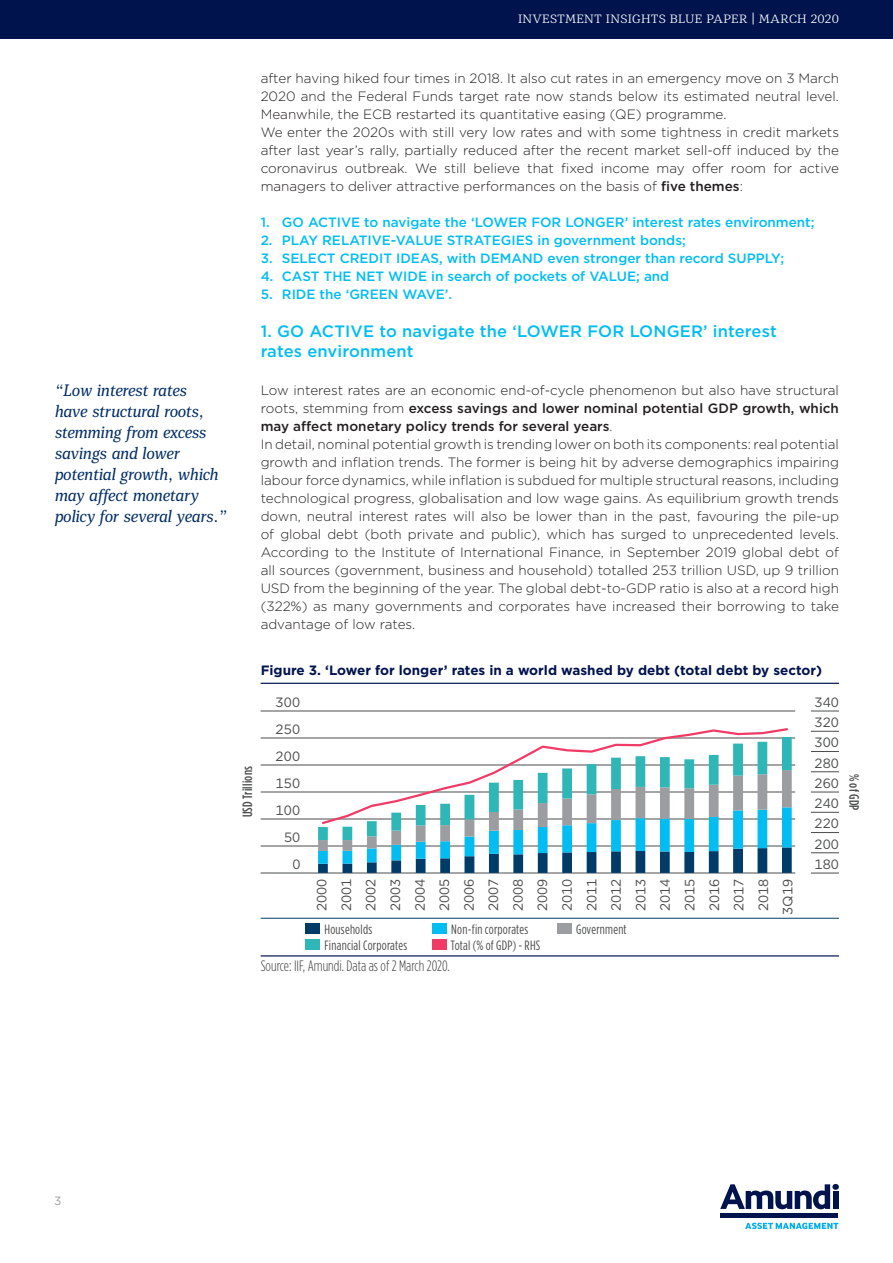
<style>
.page{position:relative;width:893px;height:1263px;background:#fff}
.page>*{position:absolute;margin:0;border:0;box-sizing:border-box;transform-origin:0 0}
.Amundi_Quotes{font:italic condensed 16.5px/21px "Mediator Serif";letter-spacing:-.015em;color:#002d66}
.Amundi_Heading_2{font:500 16.5px/19.8px "Gotham";letter-spacing:.01em;color:#01bdf2}
.Amundi_Chart_Source{font:300 15px "Gotham Condensed";color:#3e3e3f}
.Amundi_Body_Text{font:300 13.5px/18px "Gotham";color:#231f20;text-align:justify}
.Amundi_Body_Text-2{font:500 13.5px "Gotham";color:#01bdf2}
.Amundi_Body_Text-3{font:500 13.5px/18px "Gotham";color:#231f20;text-align:justify}
.Amundi_Chart_GreyLin{font:13.5px "Gotham";color:#4b4c4d}
.Amundi_Chart_Legend{font:13.5px "Gotham Condensed";letter-spacing:.02em;color:#4b4c4d}
.Amundi_Chart_Title{font:700 13.5px "Gotham";color:#00134d}
.Amundi_Axis_Title{font:500 13.5px "Gotham Condensed";letter-spacing:.02em;color:#4b4c4d}
.t1{font:300 12px "Mediator Serif";letter-spacing:.02em;color:#fff}
.t2{font:12px "Gotham";color:#9d9fa2}
.s1{font-weight:500}
.s2{font-weight:300}
</style>
<div class="page">
<svg style="left:720px;top:1184px;width:110px;height:25px"></svg>
<div style="left:832px;top:1184px;width:7px;height:6px;background:#00134d;border-radius:50%"></div>
<div style="left:833px;top:1191px;width:5px;height:18px;background:#00134d"></div>
<div style="left:720px;top:1213px;width:118px;height:5px;background:#00134d"></div>
<svg style="left:745px;top:1222px;width:93px;height:7px"></svg>
<div style="left:0;top:0;width:893px;height:38px;background:#00134d"></div>
<hr style="left:261px;top:683px;width:578px;height:1px;background:#00134d">
<hr style="left:261px;top:711px;width:534px;height:1px;background:#4b4c4d">
<hr style="left:261px;top:738px;width:534px;height:1px;background:#4b4c4d">
<hr style="left:261px;top:765px;width:534px;height:1px;background:#4b4c4d">
<hr style="left:261px;top:792px;width:534px;height:1px;background:#4b4c4d">
<hr style="left:261px;top:819px;width:534px;height:1px;background:#4b4c4d">
<hr style="left:261px;top:846px;width:534px;height:1px;background:#4b4c4d">
<hr style="left:261px;top:873px;width:534px;height:1px;background:#4b4c4d">
<hr style="left:261px;top:918px;width:578px;height:1px;background:#013c69">
<hr style="left:261px;top:955px;width:578px;height:1px;background:#00134d">
<div style="left:305px;top:923px;width:15px;height:11px;background:#013c69"></div>
<div style="left:432px;top:923px;width:15px;height:11px;background:#01bdf2"></div>
<div style="left:557px;top:923px;width:15px;height:11px;background:#9b9da0"></div>
<div style="left:305px;top:939px;width:15px;height:11px;background:#2fb7b7"></div>
<div style="left:432px;top:939px;width:15px;height:11px;background:#ef3b66"></div>
<svg style="left:811px;top:711px;width:28px;height:1px"></svg>
<svg style="left:811px;top:731px;width:28px;height:1px"></svg>
<svg style="left:811px;top:751px;width:28px;height:1px"></svg>
<svg style="left:811px;top:771px;width:28px;height:1px"></svg>
<svg style="left:811px;top:792px;width:28px;height:1px"></svg>
<svg style="left:811px;top:812px;width:28px;height:1px"></svg>
<svg style="left:811px;top:832px;width:28px;height:1px"></svg>
<svg style="left:811px;top:852px;width:28px;height:1px"></svg>
<svg style="left:811px;top:873px;width:28px;height:1px"></svg>
<svg style="left:318px;top:840px;width:474px;height:33px"></svg>
<svg style="left:318px;top:737px;width:474px;height:103px"></svg>
<svg style="left:320px;top:728px;width:469px;height:98px"></svg>
<p class="t1" style="left:518px;top:11px;width:322px">INVESTMENT INSIGHTS BLUE PAPER | MARCH 2020</p>
<p class="Amundi_Quotes" style="left:54px;top:381px;width:174px">“Low interest rates<br>have structural roots, stemming from excess savings and lower potential growth, which may affect monetary policy for several years.”</p>
<p class="Amundi_Body_Text" style="left:261px;top:69px;width:580px">after having hiked four times in 2018. It also cut rates in an emergency move on 3 March 2020 and the Federal Funds target rate now stands below its estimated neutral level.<br>Meanwhile, the ECB restarted its quantitative easing (QE) programme.</p>
<p class="Amundi_Body_Text" style="left:261px;top:123px;width:580px">We enter the 2020s with still very low rates and with some tightness in credit markets after last year’s rally, partially reduced after the recent market sell-off induced by the coronavirus outbreak. We still believe that fixed income may offer room for active managers to deliver attractive performances on the basis of <span class="s1">five themes</span>:</p>
<p class="Amundi_Body_Text-2" style="left:261px;top:213px;width:555px">1. GO ACTIVE to navigate the ‘LOWER FOR LONGER’ interest rates environment;</p>
<p class="Amundi_Body_Text-2" style="left:261px;top:231px;width:427px">2. PLAY RELATIVE-VALUE STRATEGIES in government bonds;</p>
<p class="Amundi_Body_Text-2" style="left:261px;top:249px;width:525px">3. SELECT CREDIT IDEAS, with DEMAND even stronger than record SUPPLY;</p>
<p class="Amundi_Body_Text-2" style="left:261px;top:267px;width:410px">4. CAST THE NET WIDE in search of pockets of VALUE; and</p>
<p class="Amundi_Body_Text-2" style="left:261px;top:285px;width:193px">5. RIDE the ‘GREEN WAVE’.</p>
<p class="Amundi_Heading_2" style="left:261px;top:321px;width:518px">1. GO ACTIVE to navigate the ‘LOWER FOR LONGER’ interest rates environment</p>
<p class="Amundi_Body_Text-3" style="left:261px;top:381px;width:580px"><span class="s2">Low interest rates are an economic end-of-cycle phenomenon but also have structural roots, stemming from</span> excess savings and lower nominal potential GDP growth, which may affect monetary policy trends for several years<span class="s2">.</span></p>
<p class="Amundi_Body_Text" style="left:261px;top:434px;width:580px">In detail, nominal potential growth is trending lower on both its components: real potential growth and inflation trends. The former is being hit by adverse demographics impairing labour force dynamics, while inflation is subdued for multiple structural reasons, including technological progress, globalisation and low wage gains. As equilibrium growth trends down, neutral interest rates will also be lower than in the past, favouring the pile-up of global debt (both private and public), which has surged to unprecedented levels.<br>According to the Institute of International Finance, in September 2019 global debt of all sources (government, business and household) totalled 253 trillion USD, up 9 trillion USD from the beginning of the year. The global debt-to-GDP ratio is also at a record high (322%) as many governments and corporates have increased their borrowing to take advantage of low rates.</p>
<p class="Amundi_Chart_Title" style="left:261px;top:662px;width:563px">Figure 3. ‘Lower for longer’ rates in a world washed by debt (total debt by sector)</p>
<p class="Amundi_Chart_GreyLin" style="left:276px;top:693px;width:26px">300</p>
<p class="Amundi_Chart_GreyLin" style="left:276px;top:720px;width:26px">250</p>
<p class="Amundi_Chart_GreyLin" style="left:276px;top:747px;width:26px">200</p>
<p class="Amundi_Chart_GreyLin" style="left:276px;top:774px;width:26px">150</p>
<p class="Amundi_Chart_GreyLin" style="left:276px;top:801px;width:26px">100</p>
<p class="Amundi_Chart_GreyLin" style="left:284px;top:828px;width:18px">50</p>
<p class="Amundi_Chart_GreyLin" style="left:293px;top:855px;width:10px">0</p>
<p class="Amundi_Chart_GreyLin" style="left:814px;top:693px;width:26px">340</p>
<p class="Amundi_Chart_GreyLin" style="left:814px;top:713px;width:26px">320</p>
<p class="Amundi_Chart_GreyLin" style="left:814px;top:734px;width:26px">300</p>
<p class="Amundi_Chart_GreyLin" style="left:814px;top:754px;width:26px">280</p>
<p class="Amundi_Chart_GreyLin" style="left:814px;top:774px;width:26px">260</p>
<p class="Amundi_Chart_GreyLin" style="left:814px;top:795px;width:26px">240</p>
<p class="Amundi_Chart_GreyLin" style="left:814px;top:815px;width:26px">220</p>
<p class="Amundi_Chart_GreyLin" style="left:814px;top:835px;width:26px">200</p>
<p class="Amundi_Chart_GreyLin" style="left:814px;top:855px;width:26px">180</p>
<p class="Amundi_Axis_Title" style="left:240px;top:817px;width:53px;rotate:-90deg">USD Trillions</p>
<p class="Amundi_Axis_Title" style="left:862px;top:773px;width:38px;rotate:90deg">% of GDP</p>
<p class="Amundi_Chart_GreyLin" style="left:313px;top:911px;width:34px;rotate:-90deg">2000</p>
<p class="Amundi_Chart_GreyLin" style="left:338px;top:911px;width:34px;rotate:-90deg">2001</p>
<p class="Amundi_Chart_GreyLin" style="left:362px;top:911px;width:34px;rotate:-90deg">2002</p>
<p class="Amundi_Chart_GreyLin" style="left:387px;top:911px;width:34px;rotate:-90deg">2003</p>
<p class="Amundi_Chart_GreyLin" style="left:411px;top:911px;width:34px;rotate:-90deg">2004</p>
<p class="Amundi_Chart_GreyLin" style="left:436px;top:911px;width:34px;rotate:-90deg">2005</p>
<p class="Amundi_Chart_GreyLin" style="left:460px;top:911px;width:34px;rotate:-90deg">2006</p>
<p class="Amundi_Chart_GreyLin" style="left:485px;top:911px;width:34px;rotate:-90deg">2007</p>
<p class="Amundi_Chart_GreyLin" style="left:509px;top:911px;width:34px;rotate:-90deg">2008</p>
<p class="Amundi_Chart_GreyLin" style="left:534px;top:911px;width:34px;rotate:-90deg">2009</p>
<p class="Amundi_Chart_GreyLin" style="left:558px;top:911px;width:34px;rotate:-90deg">2010</p>
<p class="Amundi_Chart_GreyLin" style="left:583px;top:911px;width:34px;rotate:-90deg">2011</p>
<p class="Amundi_Chart_GreyLin" style="left:607px;top:911px;width:34px;rotate:-90deg">2012</p>
<p class="Amundi_Chart_GreyLin" style="left:632px;top:911px;width:34px;rotate:-90deg">2013</p>
<p class="Amundi_Chart_GreyLin" style="left:657px;top:911px;width:34px;rotate:-90deg">2014</p>
<p class="Amundi_Chart_GreyLin" style="left:681px;top:911px;width:34px;rotate:-90deg">2015</p>
<p class="Amundi_Chart_GreyLin" style="left:706px;top:911px;width:34px;rotate:-90deg">2016</p>
<p class="Amundi_Chart_GreyLin" style="left:730px;top:911px;width:34px;rotate:-90deg">2017</p>
<p class="Amundi_Chart_GreyLin" style="left:755px;top:911px;width:34px;rotate:-90deg">2018</p>
<p class="Amundi_Chart_GreyLin" style="left:779px;top:915px;width:37px;rotate:-90deg">3Q19</p>
<p class="Amundi_Chart_Legend" style="left:324px;top:921px;width:49px">Households</p>
<p class="Amundi_Chart_Legend" style="left:451px;top:921px;width:79px">Non-fin corporates</p>
<p class="Amundi_Chart_Legend" style="left:576px;top:921px;width:52px">Government</p>
<p class="Amundi_Chart_Legend" style="left:324px;top:938px;width:84px">Financial Corporates</p>
<p class="Amundi_Chart_Legend" style="left:451px;top:938px;width:91px">Total (% of GDP) - RHS</p>
<p class="Amundi_Chart_Source" style="left:261px;top:957px;width:191px">Source: IIF, Amundi. Data as of 2 March 2020.</p>
<p class="t2" style="left:54px;top:1193px;width:9px">3</p>
</div>
